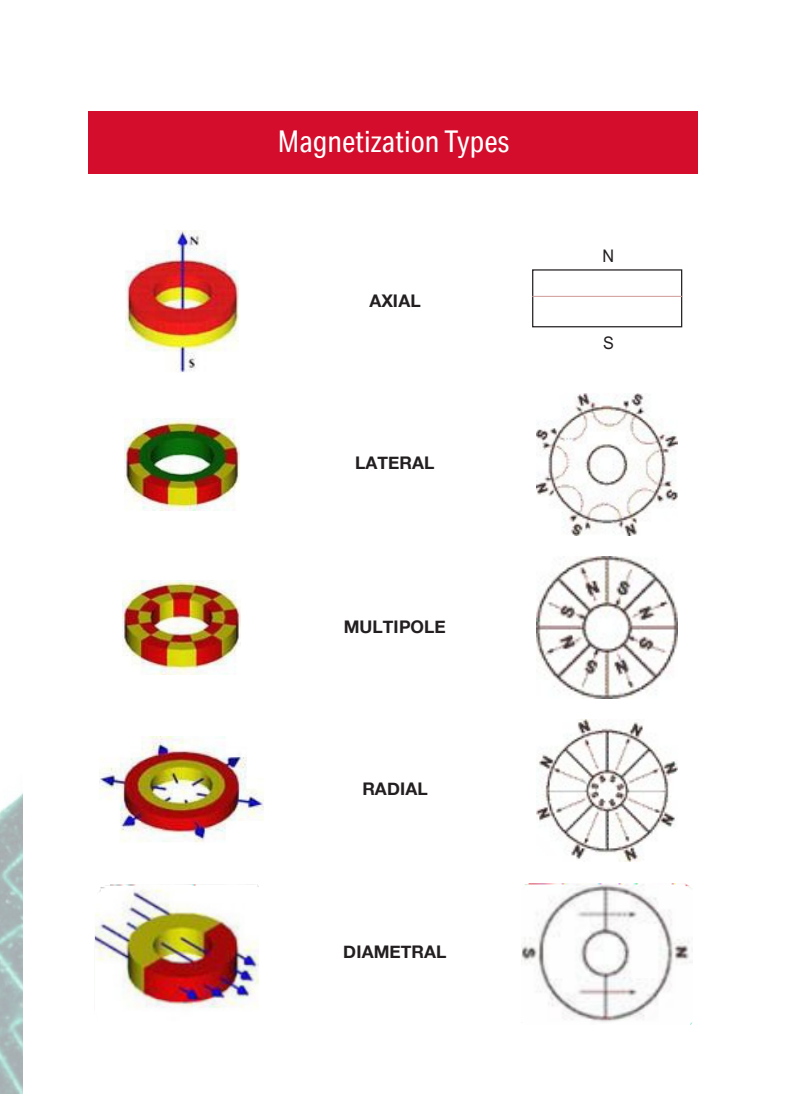
<style>
.page{position:relative;width:787px;height:1099px;background:#fff}
.page>*{position:absolute;margin:0;border:0;box-sizing:border-box;transform-origin:0 0}
.t1{font:30px "Aktiv Grotesk Cd";color:#fff}
.t2{font:25.25px "Arial";letter-spacing:-.01em;color:#fff}
.t3{font:700 17.5px "Helvetica Neue";letter-spacing:.005em;color:#231f20}
.t4{font:17.5px "Arial";color:#231f20;scale:.93 1}
</style>
<div class="page">
<img style="left:0;top:793px;width:22px;height:300px">
<img style="left:125px;top:230px;width:113px;height:142px">
<img style="left:124px;top:418px;width:115px;height:92px">
<img style="left:536px;top:393px;width:142px;height:142px">
<img style="left:123px;top:580px;width:118px;height:94px">
<img style="left:536px;top:556px;width:142px;height:142px">
<img style="left:100px;top:736px;width:164px;height:107px">
<img style="left:536px;top:719px;width:142px;height:142px">
<img style="left:94px;top:884px;width:164px;height:124px">
<img style="left:521px;top:883px;width:171px;height:141px">
<div style="left:532px;top:269px;width:150px;height:58px;border:1px solid #231f20"></div>
<hr style="left:532px;top:296px;width:150px;height:1px;background:#ce9b96">
<div style="left:89px;top:111px;width:609px;height:63px;background:#d30d2b"></div>
<p class="t1" style="left:278px;top:124px;width:232px">Magnetization Types</p>
<h2 class="t2" style="left:285px;top:126px;width:232px">Magnetization Types</h2>
<p class="t3" style="left:369px;top:286px;width:53px">AXIAL</p>
<p class="t3" style="left:355px;top:449px;width:81px">LATERAL</p>
<p class="t3" style="left:344px;top:612px;width:103px">MULTIPOLE</p>
<p class="t3" style="left:362px;top:775px;width:67px">RADIAL</p>
<p class="t3" style="left:343px;top:937px;width:105px">DIAMETRAL</p>
<p class="t4" style="left:602px;top:243px;width:14px">N</p>
<p class="t4" style="left:603px;top:331px;width:13px">S</p>
</div>
